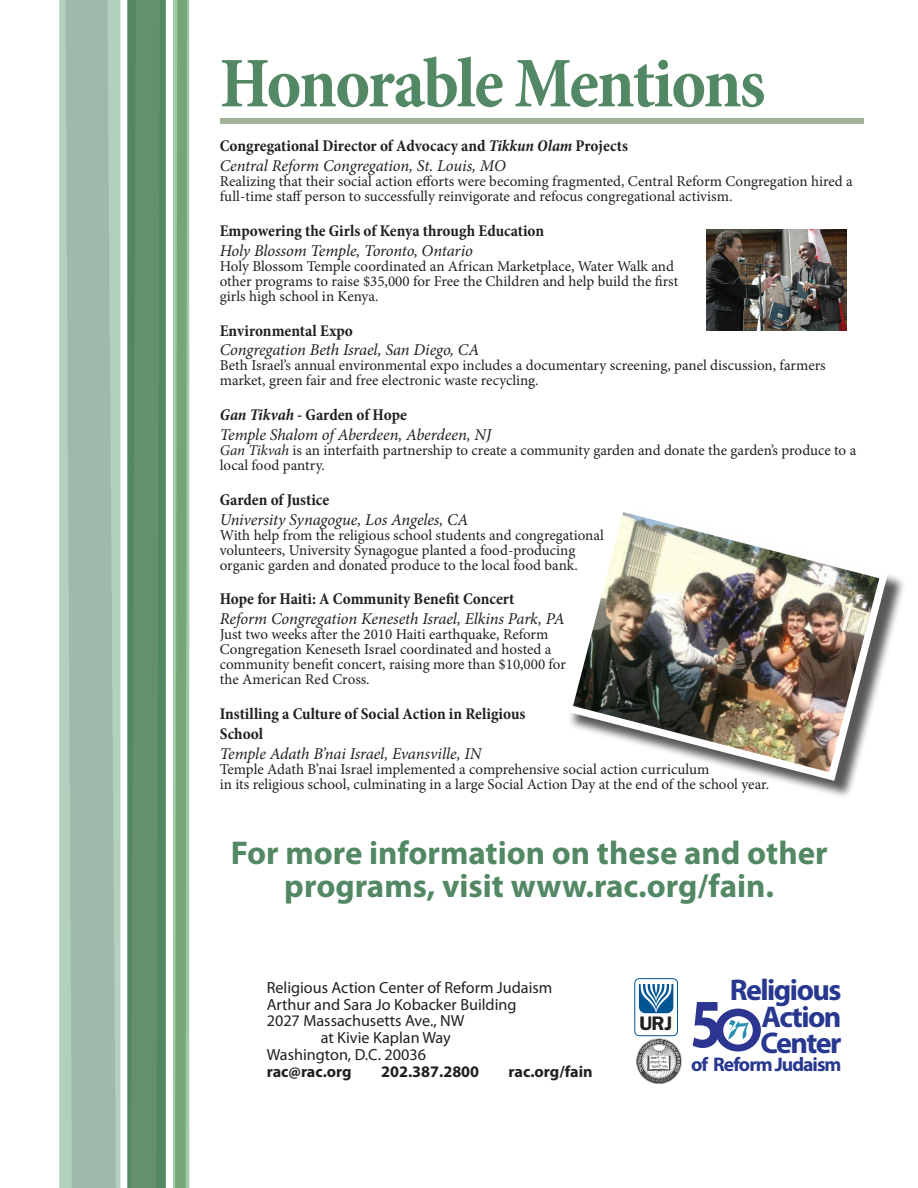
<style>
.page{position:relative;width:918px;height:1188px;background:#fff}
.page>*{position:absolute;margin:0;border:0;box-sizing:border-box;transform-origin:0 0}
.t1{font:700 condensed 72px "Minion Pro";letter-spacing:-.03em;color:#528864}
.t2{font:700 69.45px "Myriad Pro";color:#2c3590;scale:.83 1}
.t3{font:700 33px/33px "Myriad Pro";color:#528864;text-align:center}
.t4{font:700 30px/26.5px "Myriad Pro";letter-spacing:-.05em;color:#283890;text-align:justify}
.t5{font:700 19.65px "Myriad Pro";letter-spacing:-.05em;color:#283890}
.t6{font:600 19.65px "Franklin Gothic";color:#211e1e}
.t7{font:italic 16.5px "Minion Pro";letter-spacing:-.01em;color:#231f20}
.t8{font:700 condensed 16.5px/19.8px "Minion Pro";color:#231f20}
.t9{font:16.2px "Myriad Pro";color:#231f20}
.t10{font:700 16.2px "Myriad Pro";color:#231f20}
.t11{font:15px/15px "Minion Pro";color:#231f20}
.s1{font-style:italic}
</style>
<div class="page">
<img style="left:59px;top:0;width:805px;height:1188px">
<div style="left:220px;top:119px;width:643px;height:5px;background:#a1b397"></div>
<img style="left:707px;top:230px;width:140px;height:100px">
<div style="left:715px;top:1009px;width:46px;height:43px;background:#2c3590;border-radius:50%"></div>
<svg style="left:723px;top:1016px;width:30px;height:29px"></svg>
<svg style="left:728px;top:1020px;width:21px;height:20px"></svg>
<img style="left:632px;top:1036px;width:53px;height:51px">
<div style="left:635px;top:979px;width:43px;height:57px;background:#fff;border-radius:5px"></div>
<div style="left:634px;top:978px;width:44px;height:58px;border:1px solid #005595;border-radius:5px"></div>
<svg style="left:639px;top:984px;width:34px;height:29px"></svg>
<div style="left:568px;top:507px;width:338px;height:292px;background:#231f20;opacity:.75"></div>
<img style="left:560px;top:499px;width:332px;height:286px">
<p class="t1" style="left:220px;top:34px;width:548px">Honorable Mentions</p>
<p class="t8" style="left:220px;top:136px;width:410px">Congregational Director of Advocacy and <span class="s1">Tikkun Olam</span> Projects</p>
<p class="t7" style="left:220px;top:155px;width:288px">Central Reform Congregation, St. Louis, MO</p>
<p class="t11" style="left:220px;top:174px;width:635px">Realizing that their social action efforts were becoming fragmented, Central Reform Congregation hired a full-time staff person to successfully reinvigorate and refocus congregational activism.</p>
<p class="t8" style="left:220px;top:221px;width:326px">Empowering the Girls of Kenya through Education</p>
<p class="t7" style="left:220px;top:239px;width:255px">Holy Blossom Temple, Toronto, Ontario</p>
<p class="t11" style="left:220px;top:258px;width:460px">Holy Blossom Temple coordinated an African Marketplace, Water Walk and other programs to raise $35,000 for Free the Children and help build the first girls high school in Kenya.</p>
<p class="t8" style="left:220px;top:320px;width:135px">Environmental Expo</p>
<p class="t7" style="left:220px;top:339px;width:261px">Congregation Beth Israel, San Diego, CA</p>
<p class="t11" style="left:220px;top:358px;width:607px">Beth Israel’s annual environmental expo includes a documentary screening, panel discussion, farmers market, green fair and free electronic waste recycling.</p>
<p class="t8" style="left:220px;top:405px;width:189px"><span class="s1">Gan Tikvah</span> - Garden of Hope</p>
<p class="t7" style="left:220px;top:423px;width:273px">Temple Shalom of Aberdeen, Aberdeen, NJ</p>
<p class="t11" style="left:220px;top:443px;width:638px"><span class="s1">Gan Tikvah</span> is an interfaith partnership to create a community garden and donate the garden’s produce to a local food pantry.</p>
<p class="t8" style="left:220px;top:489px;width:111px">Garden of Justice</p>
<p class="t7" style="left:220px;top:508px;width:250px">University Synagogue, Los Angeles, CA</p>
<p class="t11" style="left:220px;top:527px;width:386px">With help from the religious school students and congregational volunteers, University Synagogue planted a food-producing organic garden and donated produce to the local food bank.</p>
<p class="t8" style="left:220px;top:589px;width:296px">Hope for Haiti: A Community Benefit Concert</p>
<p class="t7" style="left:220px;top:608px;width:346px">Reform Congregation Keneseth Israel, Elkins Park, PA</p>
<p class="t11" style="left:220px;top:627px;width:348px">Just two weeks after the 2010 Haiti earthquake, Reform Congregation Keneseth Israel coordinated and hosted a community benefit concert, raising more than $10,000 for the American Red Cross.</p>
<p class="t8" style="left:220px;top:704px;width:307px">Instilling a Culture of Social Action in Religious<br>School</p>
<p class="t7" style="left:220px;top:742px;width:263px">Temple Adath B’nai Israel, Evansville, IN</p>
<p class="t11" style="left:220px;top:761px;width:551px">Temple Adath B’nai Israel implemented a comprehensive social action curriculum<br>in its religious school, culminating in a large Social Action Day at the end of the school year.</p>
<p class="t3" style="left:231px;top:835px;width:599px">For more information on these and other programs, visit www.rac.org/fain.</p>
<p class="t9" style="left:267px;top:977px;width:287px">Religious Action Center of Reform Judaism</p>
<p class="t9" style="left:267px;top:994px;width:251px">Arthur and Sara Jo Kobacker Building</p>
<p class="t9" style="left:267px;top:1011px;width:199px">2027 Massachusetts Ave., NW</p>
<p class="t9" style="left:321px;top:1028px;width:132px">at Kivie Kaplan Way</p>
<p class="t9" style="left:267px;top:1044px;width:161px">Washington, D.C. 20036</p>
<p class="t10" style="left:267px;top:1061px;width:86px">rac@rac.org</p>
<p class="t10" style="left:381px;top:1061px;width:100px">202.387.2800</p>
<p class="t10" style="left:509px;top:1061px;width:86px">rac.org/fain</p>
<p class="t6" style="left:640px;top:1012px;width:34px">URJ</p>
<p class="t4" style="left:760px;top:976px;width:83px;text-indent:-31px">Religious Action Center</p>
<p class="t5" style="left:691px;top:1052px;width:152px">of Reform Judaism</p>
<p class="t2" style="left:690px;top:979px;width:40px">5</p>
</div>
